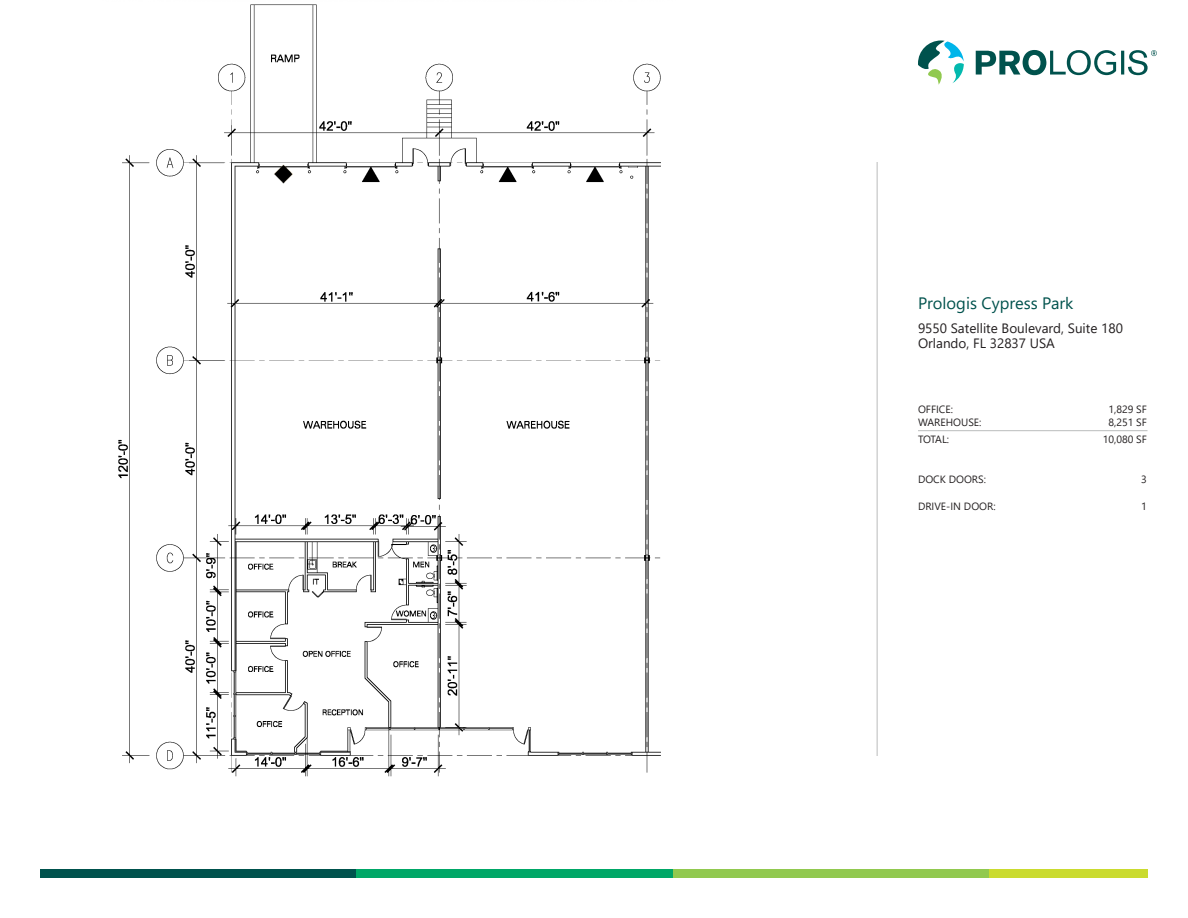
<style>
.page{position:relative;width:1188px;height:918px;background:#fff}
.page>*{position:absolute;margin:0;border:0;box-sizing:border-box;transform-origin:0 0}
.t1{font:16.5px "Segoe UI";color:#00524d}
.t2{font:13.5px/15px "Segoe UI";color:#231f20}
.t3{font:10.5px "Segoe UI";color:#231f20}
</style>
<div class="page">
<svg style="left:918px;top:40px;width:46px;height:45px"></svg>
<svg style="left:976px;top:50px;width:181px;height:25px"></svg>
<hr style="left:918px;top:430px;width:230px;height:1px;background:#babcbc">
<hr style="left:877px;top:162px;width:1px;height:594px;background:#babcbc">
<div style="left:41px;top:869px;width:316px;height:9px;background:#00524d"></div>
<div style="left:673px;top:869px;width:316px;height:9px;background:#91c94f"></div>
<div style="left:357px;top:869px;width:316px;height:9px;background:#00a767"></div>
<div style="left:989px;top:869px;width:158px;height:9px;background:#cadb2f"></div>
<img style="left:118px;top:4px;width:543px;height:773px">
<p class="t1" style="left:918px;top:288px;width:157px">Prologis Cypress Park</p>
<p class="t2" style="left:918px;top:319px;width:207px">9550 Satellite Boulevard, Suite 180<br>Orlando, FL 32837 USA</p>
<p class="t3" style="left:918px;top:399px;width:37px">OFFICE:</p>
<p class="t3" style="left:1108px;top:399px;width:40px">1,829 SF</p>
<p class="t3" style="left:918px;top:413px;width:65px">WAREHOUSE:</p>
<p class="t3" style="left:1108px;top:413px;width:40px">8,251 SF</p>
<p class="t3" style="left:918px;top:429px;width:33px">TOTAL:</p>
<p class="t3" style="left:1103px;top:429px;width:46px">10,080 SF</p>
<p class="t3" style="left:918px;top:470px;width:70px">DOCK DOORS:</p>
<p class="t3" style="left:1141px;top:470px;width:7px">3</p>
<p class="t3" style="left:918px;top:497px;width:79px">DRIVE-IN DOOR:</p>
<p class="t3" style="left:1141px;top:497px;width:7px">1</p>
</div>
